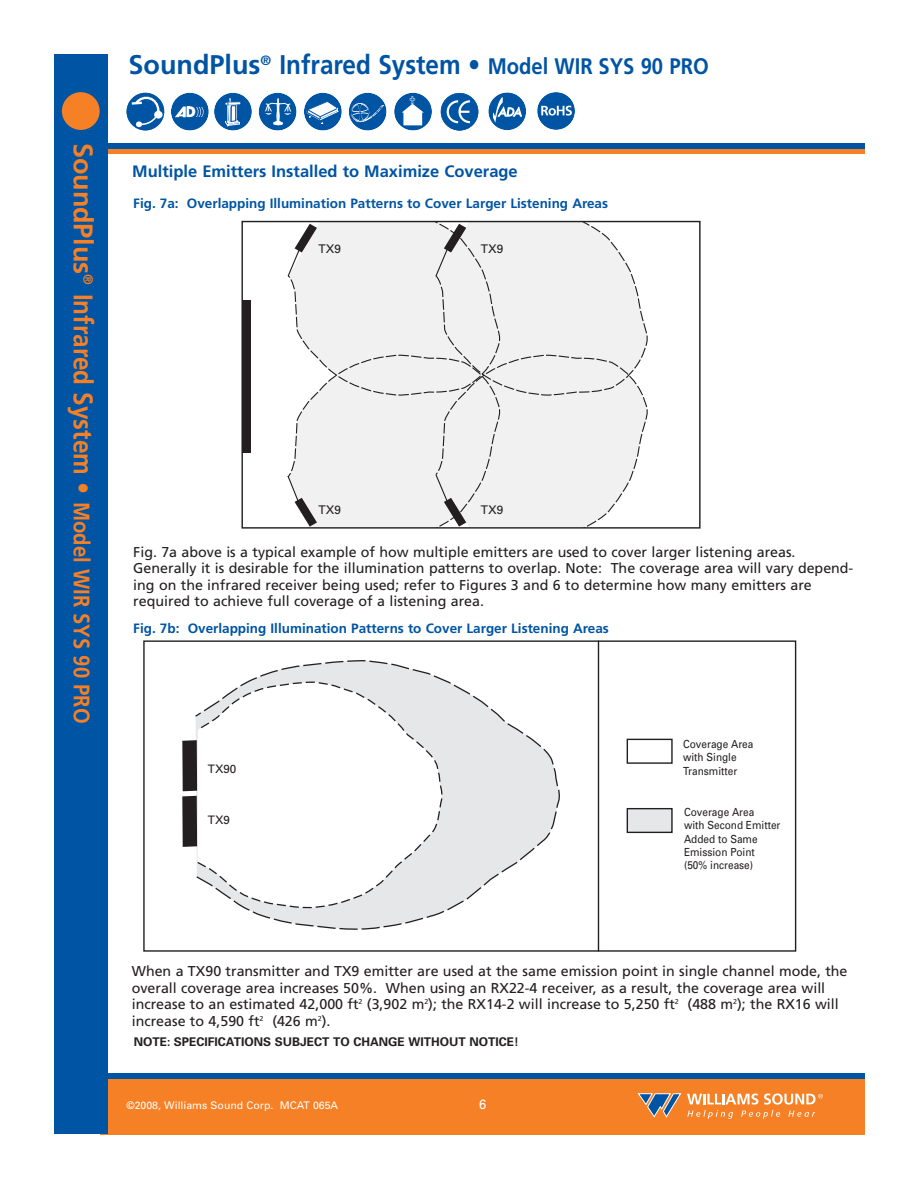
<style>
.page{position:relative;width:918px;height:1188px;background:#fff}
.page>*{position:absolute;margin:0;border:0;box-sizing:border-box;transform-origin:0 0}
.t1{font:700 27px "Frutiger";color:#f58025}
.t2{font:700 27px "Frutiger";color:#0054a4}
.t3{font:700 16.5px "Frutiger";color:#0054a4}
.t4{font:700 15.75px "Myriad";color:#fff;scale:.92 1}
.t5{font:14.25px/16.5px "Frutiger";color:#231f20}
.t6{font:700 13.5px "Frutiger";color:#0054a4}
.t7{font:13.5px "Univers";color:#fff;scale:.95 1}
.t8{font:700 12px "Univers";color:#231f20}
.t9{font:12px "Univers";color:#231f20}
.t10{font:11.7px "Univers";color:#231f20}
.t11{font:11.1px/13.4px "Univers";color:#231f20;scale:.9 1}
.t12{font:10.5px "Univers";color:#fff}
.s1{font-size:22.5px}
.s2{font-size:12.6px}
</style>
<div class="page">
<div style="left:100px;top:1075px;width:764px;height:59px;background:#f58025"></div>
<div style="left:107px;top:149px;width:757px;height:5px;background:#f58025"></div>
<div style="left:107px;top:143px;width:757px;height:5px;background:#0054a4"></div>
<div style="left:107px;top:1073px;width:757px;height:5px;background:#0054a4"></div>
<div style="left:54px;top:54px;width:54px;height:1080px;background:#0054a4"></div>
<svg style="left:126px;top:93px;width:38px;height:37px"></svg>
<div style="left:126px;top:93px;width:38px;height:37px;border:1px solid #0054a4;border-radius:50%"></div>
<svg style="left:129px;top:94px;width:32px;height:33px"></svg>
<div style="left:62px;top:92px;width:38px;height:38px;background:#f58025;border-radius:50%"></div>
<div style="left:171px;top:93px;width:38px;height:37px;background:#0054a4;border-radius:50%"></div>
<svg style="left:175px;top:106px;width:28px;height:12px"></svg>
<div style="left:214px;top:93px;width:38px;height:37px;background:#0054a4;border-radius:50%"></div>
<svg style="left:225px;top:98px;width:16px;height:29px"></svg>
<div style="left:259px;top:93px;width:38px;height:37px;background:#0054a4;border-radius:50%"></div>
<svg style="left:264px;top:98px;width:28px;height:28px"></svg>
<div style="left:304px;top:93px;width:38px;height:37px;background:#0054a4;border-radius:50%"></div>
<svg style="left:307px;top:101px;width:31px;height:23px"></svg>
<div style="left:349px;top:93px;width:38px;height:37px;background:#0054a4;border-radius:50%"></div>
<svg style="left:351px;top:102px;width:33px;height:23px"></svg>
<div style="left:394px;top:93px;width:38px;height:37px;background:#0054a4;border-radius:50%"></div>
<svg style="left:441px;top:93px;width:37px;height:38px"></svg>
<div style="left:441px;top:93px;width:37px;height:37px;background:#0054a4;border-radius:50%"></div>
<div style="left:441px;top:93px;width:37px;height:37px;border:1px solid #0054a4;border-radius:50%"></div>
<svg style="left:446px;top:99px;width:24px;height:25px"></svg>
<div style="left:488px;top:92px;width:38px;height:38px;background:#0054a4;border-radius:50%"></div>
<svg style="left:493px;top:97px;width:29px;height:26px"></svg>
<svg style="left:286px;top:222px;width:362px;height:306px"></svg>
<div style="left:243px;top:301px;width:8px;height:152px;background:#231f20"></div>
<svg style="left:182px;top:740px;width:12px;height:107px"></svg>
<svg style="left:194px;top:660px;width:366px;height:270px"></svg>
<div style="left:627px;top:739px;width:46px;height:25px;border:1px solid #231f20"></div>
<div style="left:627px;top:809px;width:45px;height:23px;background:#e6e7e8"></div>
<div style="left:627px;top:808px;width:46px;height:25px;border:1px solid #231f20"></div>
<hr style="left:598px;top:641px;width:1px;height:310px;background:#231f20">
<svg style="left:638px;top:1094px;width:43px;height:23px"></svg>
<svg style="left:687px;top:1094px;width:136px;height:25px"></svg>
<div style="left:537px;top:92px;width:38px;height:38px;background:#0054a4;border-radius:50%"></div>
<svg style="left:541px;top:106px;width:31px;height:10px"></svg>
<svg style="left:402px;top:104px;width:22px;height:21px"></svg>
<h1 class="t1" style="left:94px;top:143px;width:582px;rotate:90deg">SoundPlus<sup>®</sup> Infrared System • <span class="s1">Model WIR SYS 90 PRO</span></h1>
<h1 class="t2" style="left:129px;top:54px;width:582px">SoundPlus<sup>®</sup> Infrared System • <span class="s1">Model WIR SYS 90 PRO</span></h1>
<p class="t4" style="left:186px;top:106px;width:12px">D<span class="s2">D</span></p>
<p class="t3" style="left:132px;top:165px;width:387px">Multiple Emitters Installed to Maximize Coverage</p>
<p class="t6" style="left:133px;top:198px;width:476px">Fig. 7a: Overlapping Illumination Patterns to Cover Larger Listening Areas</p>
<p class="t9" style="left:319px;top:244px;width:24px">TX9</p>
<p class="t9" style="left:481px;top:244px;width:24px">TX9</p>
<p class="t9" style="left:319px;top:505px;width:24px">TX9</p>
<p class="t9" style="left:481px;top:505px;width:24px">TX9</p>
<p class="t5" style="left:133px;top:545px;width:722px">Fig. 7a above is a typical example of how multiple emitters are used to cover larger listening areas.<br>Generally it is desirable for the illumination patterns to overlap. Note: The coverage area will vary depend&shy;ing on the infrared receiver being used; refer to Figures 3 and 6 to determine how many emitters are required to achieve full coverage of a listening area.</p>
<p class="t6" style="left:133px;top:623px;width:477px">Fig. 7b: Overlapping Illumination Patterns to Cover Larger Listening Areas</p>
<p class="t10" style="left:208px;top:764px;width:30px">TX90</p>
<p class="t10" style="left:208px;top:816px;width:24px">TX9</p>
<p class="t11" style="left:683px;top:738px;width:80px">Coverage Area with Single<br>Transmitter</p>
<p class="t11" style="left:684px;top:806px;width:109px">Coverage Area<br>with Second Emitter<br>Added to Same<br>Emission Point (50% increase)</p>
<p class="t5" style="left:132px;top:964px;width:717px">When a TX90 transmitter and TX9 emitter are used at the same emission point in single channel mode, the overall coverage area increases 50%. When using an RX22-4 receiver, as a result, the coverage area will increase to an estimated 42,000 ft<sup>2</sup> (3,902 m<sup>2</sup>); the RX14-2 will increase to 5,250 ft<sup>2</sup> (488 m<sup>2</sup>); the RX16 will increase to 4,590 ft<sup>2</sup> (426 m<sup>2</sup>).</p>
<p class="t8" style="left:134px;top:1037px;width:386px">NOTE: SPECIFICATIONS SUBJECT TO CHANGE WITHOUT NOTICE!</p>
<p class="t12" style="left:126px;top:1102px;width:213px">©2008, Williams Sound Corp. MCAT 065A</p>
<p class="t7" style="left:479px;top:1099px;width:9px">6</p>
</div>
